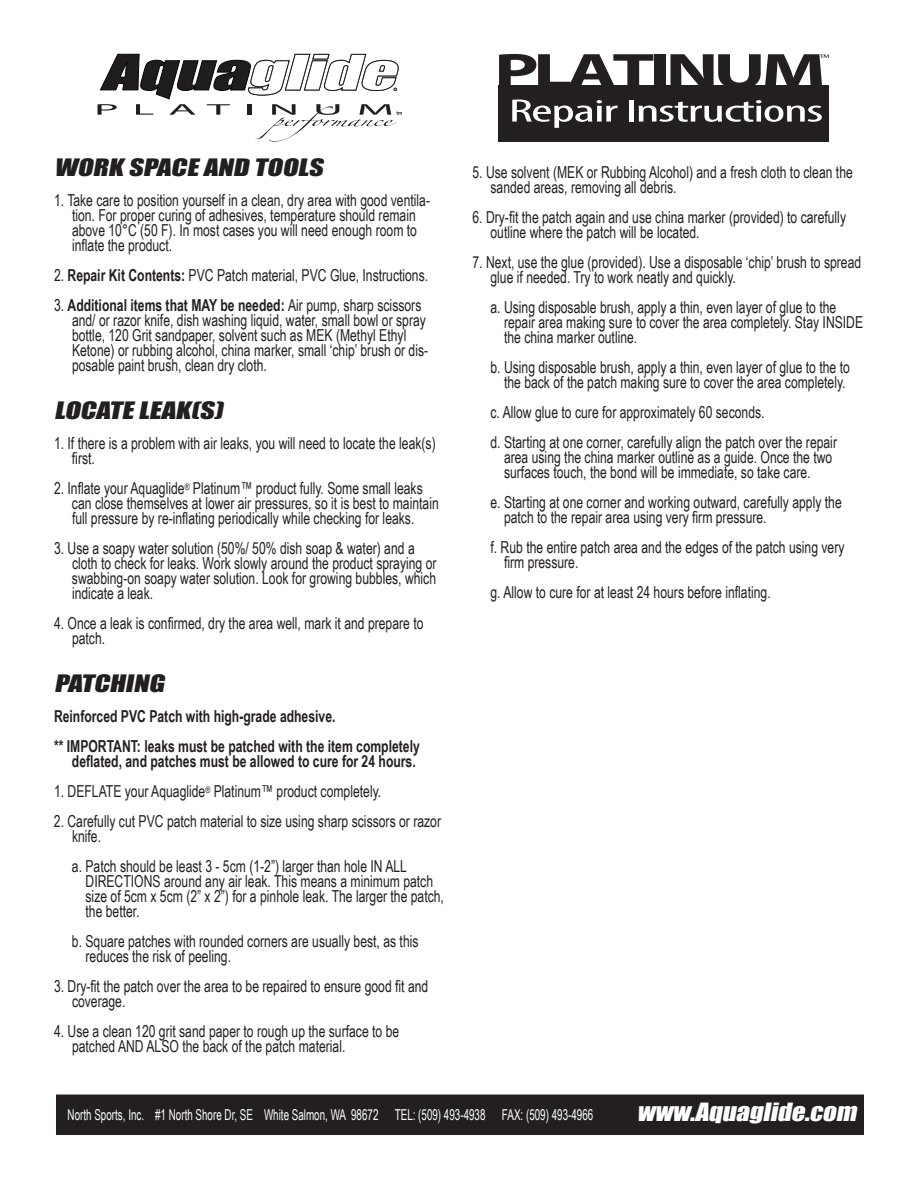
<style>
.page{position:relative;width:918px;height:1188px;background:#fff}
.page>*{position:absolute;margin:0;border:0;box-sizing:border-box;transform-origin:0 0}
.t1{font:italic 23.1px "Impact";color:#fff;scale:1.14 1}
.Hanging_indent{font:italic 22.05px "Impact";color:#231f20;scale:1.29 1}
.Hanging_indent-2{font:16.5px/15px "Arial Narrow";color:#231f20;scale:.9 1}
.Hanging_indent-3{font:700 16.5px/15px "Arial Narrow";color:#231f20;text-align:right;scale:.9 1}
.t2{font:15px "Arial Narrow";color:#fff;scale:.8 1}
.s1{font-weight:700}
</style>
<div class="page">
<div style="left:57px;top:1095px;width:806px;height:39px;background:#231f20"></div>
<div style="left:56px;top:1095px;width:808px;height:40px;border:2px solid #231f20"></div>
<svg style="left:98px;top:53px;width:304px;height:89px"></svg>
<div style="left:498px;top:85px;width:331px;height:57px;background:#231f20"></div>
<svg style="left:512px;top:99px;width:106px;height:29px"></svg>
<hr style="left:629px;top:100px;width:4px;height:22px;background:#fff">
<svg style="left:639px;top:100px;width:183px;height:22px"></svg>
<svg style="left:499px;top:54px;width:154px;height:31px"></svg>
<div style="left:654px;top:54px;width:12px;height:34px;background:#231f20"></div>
<svg style="left:671px;top:54px;width:158px;height:31px"></svg>
<p class="Hanging_indent" style="left:54px;top:150px;width:214px">WORK SPACE AND TOOLS</p>
<p class="Hanging_indent-2" style="left:72px;top:192px;width:399px;text-indent:-18px">1. Take care to position yourself in a clean, dry area with good ventila&shy;tion. For proper curing of adhesives, temperature should remain above 10°C (50 F). In most cases you will need enough room to inflate the product.</p>
<p class="Hanging_indent-2" style="left:54px;top:267px;width:417px">2. <span class="s1">Repair Kit Contents:</span> PVC Patch material, PVC Glue, Instructions.</p>
<p class="Hanging_indent-2" style="left:72px;top:297px;width:397px;text-indent:-18px">3. <span class="s1">Additional items that MAY be needed:</span> Air pump, sharp scissors and/ or razor knife, dish washing liquid, water, small bowl or spray bottle, 120 Grit sandpaper, solvent such as MEK (Methyl Ethyl Ketone) or rubbing alcohol, china marker, small ‘chip’ brush or dis&shy;posable paint brush, clean dry cloth.</p>
<p class="Hanging_indent" style="left:54px;top:393px;width:137px">LOCATE LEAK(S)</p>
<p class="Hanging_indent-2" style="left:72px;top:435px;width:406px;text-indent:-18px">1. If there is a problem with air leaks, you will need to locate the leak(s) first.</p>
<p class="Hanging_indent-2" style="left:72px;top:480px;width:409px;text-indent:-18px">2. Inflate your Aquaglide<sup>®</sup> Platinum™ product fully. Some small leaks can close themselves at lower air pressures, so it is best to maintain full pressure by re-inflating periodically while checking for leaks.</p>
<p class="Hanging_indent-2" style="left:72px;top:540px;width:407px;text-indent:-18px">3. Use a soapy water solution (50%/ 50% dish soap &amp; water) and a cloth to check for leaks. Work slowly around the product spraying or swabbing-on soapy water solution. Look for growing bubbles, which indicate a leak.</p>
<p class="Hanging_indent-2" style="left:72px;top:615px;width:392px;text-indent:-18px">4. Once a leak is confirmed, dry the area well, mark it and prepare to patch.</p>
<p class="Hanging_indent" style="left:54px;top:666px;width:91px">PATCHING</p>
<p class="Hanging_indent-3" style="left:54px;top:708px;width:314px">Reinforced PVC Patch with high-grade adhesive.</p>
<p class="Hanging_indent-3" style="left:54px;top:738px;width:408px">** IMPORTANT: leaks must be patched with the item completely deflated, and patches must be allowed to cure for 24 hours.</p>
<p class="Hanging_indent-2" style="left:54px;top:783px;width:365px">1. DEFLATE your Aquaglide<sup>®</sup> Platinum™ product completely.</p>
<p class="Hanging_indent-2" style="left:72px;top:813px;width:412px;text-indent:-18px">2. Carefully cut PVC patch material to size using sharp scissors or razor knife.</p>
<p class="Hanging_indent-2" style="left:86px;top:858px;width:400px;text-indent:-14px">a. Patch should be least 3 - 5cm (1-2”) larger than hole IN ALL DIRECTIONS around any air leak. This means a minimum patch size of 5cm x 5cm (2” x 2”) for a pinhole leak. The larger the patch, the better.</p>
<p class="Hanging_indent-2" style="left:86px;top:933px;width:372px;text-indent:-14px">b. Square patches with rounded corners are usually best, as this reduces the risk of peeling.</p>
<p class="Hanging_indent-2" style="left:72px;top:978px;width:397px;text-indent:-18px">3. Dry-fit the patch over the area to be repaired to ensure good fit and coverage.</p>
<p class="Hanging_indent-2" style="left:72px;top:1023px;width:365px;text-indent:-18px">4. Use a clean 120 grit sand paper to rough up the surface to be patched AND ALSO the back of the patch material.</p>
<p class="Hanging_indent-2" style="left:490px;top:164px;width:404px;text-indent:-18px">5. Use solvent (MEK or Rubbing Alcohol) and a fresh cloth to clean the sanded areas, removing all debris.</p>
<p class="Hanging_indent-2" style="left:490px;top:209px;width:397px;text-indent:-18px">6. Dry-fit the patch again and use china marker (provided) to carefully outline where the patch will be located.</p>
<p class="Hanging_indent-2" style="left:490px;top:254px;width:413px;text-indent:-18px">7. Next, use the glue (provided). Use a disposable ‘chip’ brush to spread glue if needed. Try to work neatly and quickly.</p>
<p class="Hanging_indent-2" style="left:504px;top:299px;width:401px;text-indent:-14px">a. Using disposable brush, apply a thin, even layer of glue to the repair area making sure to cover the area completely. Stay INSIDE the china marker outline.</p>
<p class="Hanging_indent-2" style="left:490px;top:359px;width:401px;text-align:center">b. Using disposable brush, apply a thin, even layer of glue to the to the back of the patch making sure to cover the area completely.</p>
<p class="Hanging_indent-2" style="left:490px;top:404px;width:306px">c. Allow glue to cure for approximately 60 seconds.</p>
<p class="Hanging_indent-2" style="left:504px;top:434px;width:372px;text-indent:-14px">d. Starting at one corner, carefully align the patch over the repair area using the china marker outline as a guide. Once the two surfaces touch, the bond will be immediate, so take care.</p>
<p class="Hanging_indent-2" style="left:504px;top:494px;width:377px;text-indent:-14px">e. Starting at one corner and working outward, carefully apply the patch to the repair area using very firm pressure.</p>
<p class="Hanging_indent-2" style="left:504px;top:539px;width:380px;text-indent:-14px">f. Rub the entire patch area and the edges of the patch using very firm pressure.</p>
<p class="Hanging_indent-2" style="left:490px;top:584px;width:313px">g. Allow to cure for at least 24 hours before inflating.</p>
<p class="t2" style="left:68px;top:1103px;width:659px">North Sports, Inc. #1 North Shore Dr, SE White Salmon, WA 98672 TEL: (509) 493-4938 FAX: (509) 493-4966</p>
<p class="t1" style="left:637px;top:1094px;width:199px">www.Aquaglide.com</p>
</div>
